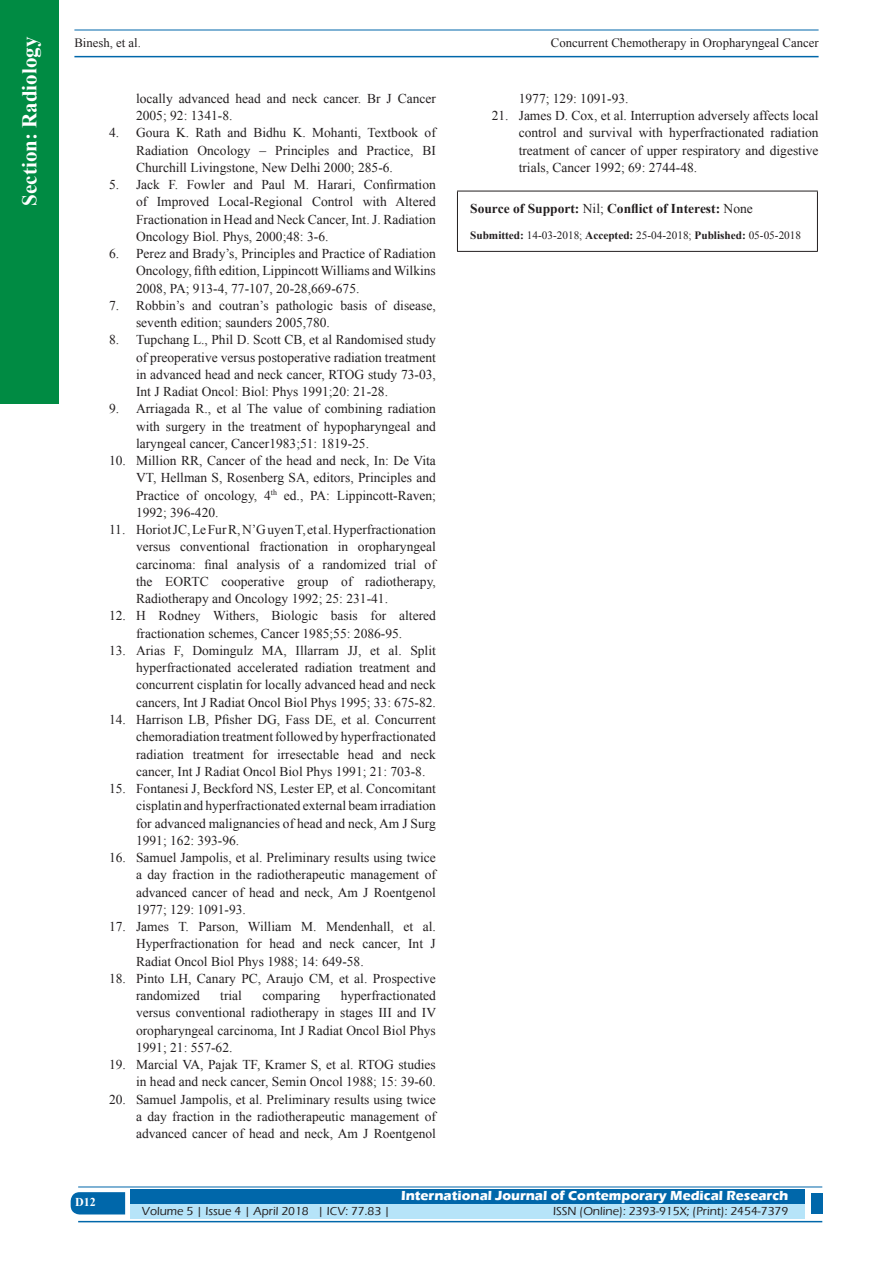
<style>
.page{position:relative;width:893px;height:1263px;background:#fff}
.page>*{position:absolute;margin:0;border:0;box-sizing:border-box;transform-origin:0 0}
.t1{font:700 21px "Times New Roman";color:#fff}
.t2{font:13.5px/17.2px "Times New Roman";color:#231f20;text-align:justify}
.t3{font:700 13.5px "Eras ITC";color:#fff}
.SOS_New{font:700 13.5px "Times New Roman";color:#231f20}
.t4{font:12.75px "Times New Roman";color:#231f20}
.t5{font:500 12px "Eras ITC";color:#231f20}
.t6{font:700 12px "Times New Roman";color:#fff}
.SOS_New-2{font:11.25px "Times New Roman";color:#231f20}
.s1{font-weight:400}
.s2{font-weight:700}
</style>
<div class="page">
<hr style="left:74px;top:30px;width:745px;height:1px;background:#0067aa">
<hr style="left:74px;top:56px;width:745px;height:1px;background:#0067aa">
<div style="left:0;top:0;width:59px;height:404px;background:#008b43"></div>
<svg style="left:71px;top:1192px;width:54px;height:22px"></svg>
<div style="left:130px;top:1189px;width:674px;height:15px;background:#0067aa"></div>
<div style="left:130px;top:1204px;width:674px;height:15px;background:#b6e4f9"></div>
<hr style="left:78px;top:1186px;width:744px;height:1px;background:#0067aa">
<hr style="left:78px;top:1221px;width:744px;height:1px;background:#0067aa">
<div style="left:811px;top:1193px;width:11px;height:21px;background:#0067aa"></div>
<hr style="left:457px;top:191px;width:361px;height:1px;background:#231f20">
<hr style="left:457px;top:191px;width:1px;height:60px;background:#231f20">
<hr style="left:817px;top:191px;width:1px;height:60px;background:#231f20">
<hr style="left:457px;top:251px;width:361px;height:1px;background:#231f20">
<h1 class="t1" style="left:15px;top:206px;width:170px;rotate:-90deg">Section: Radiology</h1>
<p class="t4" style="left:74px;top:35px;width:68px">Binesh, et al.</p>
<p class="t4" style="left:551px;top:35px;width:269px">Concurrent Chemotherapy in Oropharyngeal Cancer</p>
<p class="t2" style="left:136px;top:90px;width:301px">locally advanced head and neck cancer. Br J Cancer<br>2005; 92: 1341-8.</p>
<p class="t2" style="left:136px;top:124px;width:301px;text-indent:-27px">4. Goura K. Rath and Bidhu K. Mohanti, Textbook of Radiation Oncology – Principles and Practice, BI Churchill Livingstone, New Delhi 2000; 285-6.</p>
<p class="t2" style="left:136px;top:176px;width:301px;text-indent:-27px">5. Jack F. Fowler and Paul M. Harari, Confirmation of Improved Local-Regional Control with Altered Fractionation in Head and Neck Cancer, Int. J. Radiation Oncology Biol. Phys, 2000;48: 3-6.</p>
<p class="t2" style="left:136px;top:245px;width:301px;text-indent:-27px">6. Perez and Brady’s, Principles and Practice of Radiation Oncology, fifth edition, Lippincott Williams and Wilkins 2008, PA; 913-4, 77-107, 20-28,669-675.</p>
<p class="t2" style="left:136px;top:297px;width:301px;text-indent:-27px">7. Robbin’s and coutran’s pathologic basis of disease, seventh edition; saunders 2005,780.</p>
<p class="t2" style="left:136px;top:331px;width:301px;text-indent:-27px">8. Tupchang L., Phil D. Scott CB, et al Randomised study of preoperative versus postoperative radiation treatment in advanced head and neck cancer, RTOG study 73-03, Int J Radiat Oncol: Biol: Phys 1991;20: 21-28.</p>
<p class="t2" style="left:136px;top:400px;width:301px;text-indent:-27px">9. Arriagada R., et al The value of combining radiation with surgery in the treatment of hypopharyngeal and laryngeal cancer, Cancer1983;51: 1819-25.</p>
<p class="t2" style="left:136px;top:452px;width:301px;text-indent:-27px">10. Million RR, Cancer of the head and neck, In: De Vita VT, Hellman S, Rosenberg SA, editors, Principles and Practice of oncology, 4<sup>th</sup> ed., PA: Lippincott-Raven; 1992; 396-420.</p>
<p class="t2" style="left:136px;top:521px;width:301px;text-indent:-27px">11. Horiot JC, Le Fur R, N’G uyen T, et al. Hyperfractionation versus conventional fractionation in oropharyngeal carcinoma: final analysis of a randomized trial of the EORTC cooperative group of radiotherapy, Radiotherapy and Oncology 1992; 25: 231-41.</p>
<p class="t2" style="left:109px;top:607px;width:328px;text-align:center">12. H Rodney Withers, Biologic basis for altered fractionation schemes, Cancer 1985;55: 2086-95.</p>
<p class="t2" style="left:136px;top:642px;width:301px;text-indent:-27px">13. Arias F, Domingulz MA, Illarram JJ, et al. Split hyperfractionated accelerated radiation treatment and concurrent cisplatin for locally advanced head and neck cancers, Int J Radiat Oncol Biol Phys 1995; 33: 675-82.</p>
<p class="t2" style="left:136px;top:711px;width:301px;text-indent:-27px">14. Harrison LB, Pfisher DG, Fass DE, et al. Concurrent chemoradiation treatment followed by hyperfractionated radiation treatment for irresectable head and neck cancer, Int J Radiat Oncol Biol Phys 1991; 21: 703-8.</p>
<p class="t2" style="left:136px;top:780px;width:301px;text-indent:-27px">15. Fontanesi J, Beckford NS, Lester EP, et al. Concomitant cisplatin and hyperfractionated external beam irradiation for advanced malignancies of head and neck, Am J Surg 1991; 162: 393-96.</p>
<p class="t2" style="left:136px;top:849px;width:301px;text-indent:-27px">16. Samuel Jampolis, et al. Preliminary results using twice a day fraction in the radiotherapeutic management of advanced cancer of head and neck, Am J Roentgenol 1977; 129: 1091-93.</p>
<p class="t2" style="left:136px;top:918px;width:301px;text-indent:-27px">17. James T. Parson, William M. Mendenhall, et al.<br>Hyperfractionation for head and neck cancer, Int J Radiat Oncol Biol Phys 1988; 14: 649-58.</p>
<p class="t2" style="left:136px;top:969px;width:301px;text-indent:-27px">18. Pinto LH, Canary PC, Araujo CM, et al. Prospective randomized</p>
<p class="t2" style="left:136px;top:987px;width:302px;text-indent:205px">hyperfractionated versus conventional radiotherapy in stages III and IV oropharyngeal carcinoma, Int J Radiat Oncol Biol Phys 1991; 21: 557-62.</p>
<p class="t2" style="left:109px;top:1056px;width:328px;text-align:right">19. Marcial VA, Pajak TF, Kramer S, et al. RTOG studies in head and neck cancer, Semin Oncol 1988; 15: 39-60.</p>
<p class="t2" style="left:136px;top:1090px;width:301px;text-indent:-27px">20. Samuel Jampolis, et al. Preliminary results using twice a day fraction in the radiotherapeutic management of advanced cancer of head and neck, Am J Roentgenol</p>
<p class="t2" style="left:220px;top:987px;width:23px">trial</p>
<p class="t2" style="left:262px;top:987px;width:59px">comparing</p>
<p class="t2" style="left:519px;top:90px;width:111px">1977; 129: 1091-93.</p>
<p class="t2" style="left:519px;top:107px;width:301px;text-indent:-27px">21. James D. Cox, et al. Interruption adversely affects local control and survival with hyperfractionated radiation treatment of cancer of upper respiratory and digestive trials, Cancer 1992; 69: 2744-48.</p>
<p class="SOS_New" style="left:470px;top:199px;width:284px">Source of Support: <span class="s1">Nil;</span> Conflict of Interest: <span class="s1">None</span></p>
<p class="SOS_New-2" style="left:470px;top:227px;width:332px"><span class="s2">Submitted:</span> 14-03-2018; <span class="s2">Accepted:</span> 25-04-2018; <span class="s2">Published:</span> 05-05-2018</p>
<p class="t6" style="left:75px;top:1194px;width:22px">D12</p>
<p class="t3" style="left:401px;top:1188px;width:389px">International Journal of Contemporary Medical Research</p>
<p class="t5" style="left:142px;top:1204px;width:250px">Volume 5 | Issue 4 | April 2018 | ICV: 77.83 |</p>
<p class="t5" style="left:553px;top:1204px;width:237px">ISSN (Online): 2393-915X; (Print): 2454-7379</p>
</div>
